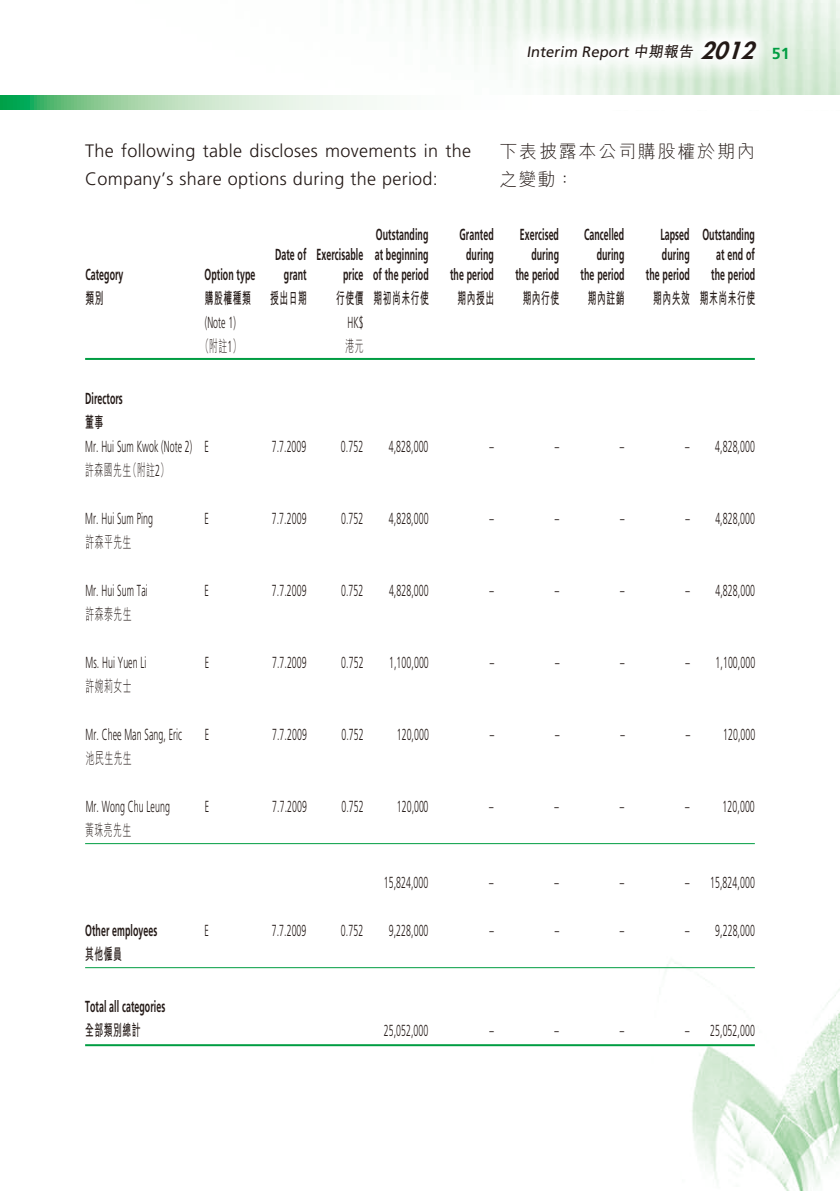
<style>
.page{position:relative;width:840px;height:1191px;background:#fff}
.page>*{position:absolute;margin:0;border:0;box-sizing:border-box;transform-origin:0 0}
.t1{font:300 18px/28px "Frutiger LT Std";letter-spacing:.015em;color:#231916}
.t2{font:300 18px/28px "M Hei HK";letter-spacing:.1em;color:#231916}
.t3{font:300 16px "Frutiger LT Std";letter-spacing:.01em;color:#231916;scale:.55 1}
.t4{font:700 16px "Frutiger LT Std";letter-spacing:.01em;color:#231916;scale:.55 1}
.t5{font:700 16px "M Hei HK";letter-spacing:.06em;color:#231916;scale:.55 1}
.t6{font:300 16px "M Hei HK";letter-spacing:.06em;color:#231916;scale:.55 1}
.t7{font:15px "Frutiger LT Std";color:#231916}
.s1{font-family:"M Hei HK";font-weight:700}
.s2{font-family:"Futura Std";font-weight:800;font-style:italic;font-size:23px}
.s3{font-weight:700;font-size:16px;color:#009d42}
.s4{font-family:"Frutiger LT Std"}
</style>
<div class="page">
<img style="left:0;top:0;width:839px;height:1191px">
<svg style="left:0;top:95px;width:839px;height:14px"></svg>
<hr style="left:85px;top:358px;width:669px;height:2px;background:#009d42">
<hr style="left:85px;top:843px;width:669px;height:1px;background:#009d42">
<hr style="left:85px;top:967px;width:669px;height:1px;background:#009d42">
<hr style="left:85px;top:1044px;width:669px;height:2px;background:#009d42">
<p class="t7" style="left:526px;top:43px;width:264px">Interim Report <span class="s1">中期報告</span> <span class="s2">20 12</span> <span class="s3">5 1</span></p>
<p class="t2" style="left:499px;top:137px;width:257px">下表披露本公司購股權於期內之變動：</p>
<p class="t1" style="left:85px;top:137px;width:387px">The following table discloses movements in the<br>Company’s share options during the period:</p>
<p class="t4" style="left:375px;top:225px;width:97px">Outstanding</p>
<p class="t4" style="left:459px;top:225px;width:64px">Granted</p>
<p class="t4" style="left:519px;top:225px;width:73px">Exercised</p>
<p class="t4" style="left:583px;top:225px;width:75px">Cancelled</p>
<p class="t4" style="left:660px;top:225px;width:173px">Lapsed Outstanding</p>
<p class="t4" style="left:275px;top:245px;width:280px">Date of Exercisable at beginning</p>
<p class="t4" style="left:466px;top:245px;width:52px">during</p>
<p class="t4" style="left:531px;top:245px;width:52px">during</p>
<p class="t4" style="left:596px;top:245px;width:52px">during</p>
<p class="t4" style="left:661px;top:245px;width:52px">during</p>
<p class="t4" style="left:716px;top:245px;width:72px">at end of</p>
<p class="t4" style="left:85px;top:265px;width:71px">Category</p>
<p class="t4" style="left:204px;top:265px;width:94px">Option type</p>
<p class="t4" style="left:284px;top:265px;width:43px">grant</p>
<p class="t4" style="left:343px;top:265px;width:157px">price of the period</p>
<p class="t4" style="left:450px;top:265px;width:81px">the period</p>
<p class="t4" style="left:515px;top:265px;width:81px">the period</p>
<p class="t4" style="left:580px;top:265px;width:81px">the period</p>
<p class="t4" style="left:645px;top:265px;width:81px">the period</p>
<p class="t4" style="left:711px;top:265px;width:81px">the period</p>
<p class="t5" style="left:85px;top:287px;width:34px">類別</p>
<p class="t5" style="left:205px;top:287px;width:187px">購股權種類 授出日期</p>
<p class="t5" style="left:336px;top:287px;width:170px">行使價 期初尚未行使</p>
<p class="t5" style="left:457px;top:287px;width:68px">期內授出</p>
<p class="t5" style="left:522px;top:287px;width:68px">期內行使</p>
<p class="t5" style="left:587px;top:287px;width:68px">期內註銷</p>
<p class="t5" style="left:652px;top:287px;width:187px">期內失效 期末尚未行使</p>
<p class="t3" style="left:205px;top:313px;width:58px">(Note 1)</p>
<p class="t3" style="left:347px;top:313px;width:31px">HK$</p>
<p class="t6" style="left:200px;top:335px;width:76px">（附註<span class="s4">1</span>）</p>
<p class="t6" style="left:345px;top:335px;width:34px">港元</p>
<p class="t4" style="left:85px;top:389px;width:70px">Directors</p>
<p class="t5" style="left:85px;top:411px;width:34px">董事</p>
<p class="t3" style="left:85px;top:437px;width:226px">Mr. Hui Sum Kwok (Note 2) E</p>
<p class="t3" style="left:271px;top:437px;width:65px">7.7.2009</p>
<p class="t3" style="left:341px;top:437px;width:42px">0.752</p>
<p class="t3" style="left:388px;top:437px;width:74px">4,828,000</p>
<p class="t3" style="left:489px;top:437px;width:10px">–</p>
<p class="t3" style="left:554px;top:437px;width:10px">–</p>
<p class="t3" style="left:619px;top:437px;width:10px">–</p>
<p class="t3" style="left:684px;top:437px;width:128px">– 4,828,000</p>
<p class="t6" style="left:85px;top:459px;width:154px">許森國先生（附註<span class="s4">2</span>）</p>
<p class="t3" style="left:85px;top:509px;width:125px">Mr. Hui Sum Ping</p>
<p class="t3" style="left:204px;top:509px;width:9px">E</p>
<p class="t3" style="left:272px;top:509px;width:65px">7.7.2009</p>
<p class="t3" style="left:341px;top:509px;width:42px">0.752</p>
<p class="t3" style="left:388px;top:509px;width:74px">4,828,000</p>
<p class="t3" style="left:489px;top:509px;width:10px">–</p>
<p class="t3" style="left:554px;top:509px;width:10px">–</p>
<p class="t3" style="left:619px;top:509px;width:10px">–</p>
<p class="t3" style="left:685px;top:509px;width:128px">– 4,828,000</p>
<p class="t6" style="left:85px;top:531px;width:85px">許森平先生</p>
<p class="t3" style="left:85px;top:581px;width:115px">Mr. Hui Sum Tai</p>
<p class="t3" style="left:204px;top:581px;width:9px">E</p>
<p class="t3" style="left:272px;top:581px;width:65px">7.7.2009</p>
<p class="t3" style="left:341px;top:581px;width:42px">0.752</p>
<p class="t3" style="left:389px;top:581px;width:74px">4,828,000</p>
<p class="t3" style="left:489px;top:581px;width:10px">–</p>
<p class="t3" style="left:554px;top:581px;width:10px">–</p>
<p class="t3" style="left:619px;top:581px;width:10px">–</p>
<p class="t3" style="left:685px;top:581px;width:128px">– 4,828,000</p>
<p class="t6" style="left:85px;top:603px;width:85px">許森泰先生</p>
<p class="t3" style="left:85px;top:653px;width:112px">Ms. Hui Yuen Li</p>
<p class="t3" style="left:204px;top:653px;width:9px">E</p>
<p class="t3" style="left:272px;top:653px;width:65px">7.7.2009</p>
<p class="t3" style="left:341px;top:653px;width:42px">0.752</p>
<p class="t3" style="left:389px;top:653px;width:74px">1,100,000</p>
<p class="t3" style="left:489px;top:653px;width:10px">–</p>
<p class="t3" style="left:554px;top:653px;width:10px">–</p>
<p class="t3" style="left:620px;top:653px;width:10px">–</p>
<p class="t3" style="left:685px;top:653px;width:128px">– 1,100,000</p>
<p class="t6" style="left:85px;top:675px;width:85px">許婉莉女士</p>
<p class="t3" style="left:86px;top:725px;width:177px">Mr. Chee Man Sang, Eric</p>
<p class="t3" style="left:205px;top:725px;width:9px">E</p>
<p class="t3" style="left:272px;top:725px;width:65px">7.7.2009</p>
<p class="t3" style="left:341px;top:725px;width:42px">0.752</p>
<p class="t3" style="left:396px;top:725px;width:60px">120,000</p>
<p class="t3" style="left:489px;top:725px;width:9px">–</p>
<p class="t3" style="left:555px;top:725px;width:10px">–</p>
<p class="t3" style="left:620px;top:725px;width:10px">–</p>
<p class="t3" style="left:685px;top:725px;width:128px">– 120,000</p>
<p class="t6" style="left:86px;top:747px;width:85px">池民生先生</p>
<p class="t3" style="left:86px;top:797px;width:154px">Mr. Wong Chu Leung</p>
<p class="t3" style="left:205px;top:797px;width:9px">E</p>
<p class="t3" style="left:272px;top:797px;width:65px">7.7.2009</p>
<p class="t3" style="left:341px;top:797px;width:42px">0.752</p>
<p class="t3" style="left:396px;top:797px;width:59px">120,000</p>
<p class="t3" style="left:489px;top:797px;width:9px">–</p>
<p class="t3" style="left:554px;top:797px;width:10px">–</p>
<p class="t3" style="left:619px;top:797px;width:10px">–</p>
<p class="t3" style="left:684px;top:797px;width:128px">– 120,000</p>
<p class="t6" style="left:85px;top:819px;width:85px">黃珠亮先生</p>
<p class="t3" style="left:383px;top:873px;width:83px">15,824,000</p>
<p class="t3" style="left:489px;top:873px;width:10px">–</p>
<p class="t3" style="left:554px;top:873px;width:10px">–</p>
<p class="t3" style="left:619px;top:873px;width:10px">–</p>
<p class="t3" style="left:684px;top:873px;width:128px">– 15,824,000</p>
<p class="t4" style="left:85px;top:921px;width:133px">Other employees</p>
<p class="t3" style="left:204px;top:921px;width:9px">E</p>
<p class="t3" style="left:271px;top:921px;width:65px">7.7.2009</p>
<p class="t3" style="left:341px;top:921px;width:42px">0.752</p>
<p class="t3" style="left:388px;top:921px;width:74px">9,228,000</p>
<p class="t3" style="left:489px;top:921px;width:10px">–</p>
<p class="t3" style="left:554px;top:921px;width:10px">–</p>
<p class="t3" style="left:619px;top:921px;width:10px">–</p>
<p class="t3" style="left:684px;top:921px;width:128px">– 9,228,000</p>
<p class="t5" style="left:85px;top:943px;width:68px">其他僱員</p>
<p class="t4" style="left:85px;top:997px;width:147px">Total all categories</p>
<p class="t5" style="left:85px;top:1019px;width:102px">全部類別總計</p>
<p class="t3" style="left:383px;top:1021px;width:83px">25,052,000</p>
<p class="t3" style="left:489px;top:1021px;width:10px">–</p>
<p class="t3" style="left:554px;top:1021px;width:10px">–</p>
<p class="t3" style="left:619px;top:1021px;width:10px">–</p>
<p class="t3" style="left:684px;top:1021px;width:128px">– 25,052,000</p>
</div>
